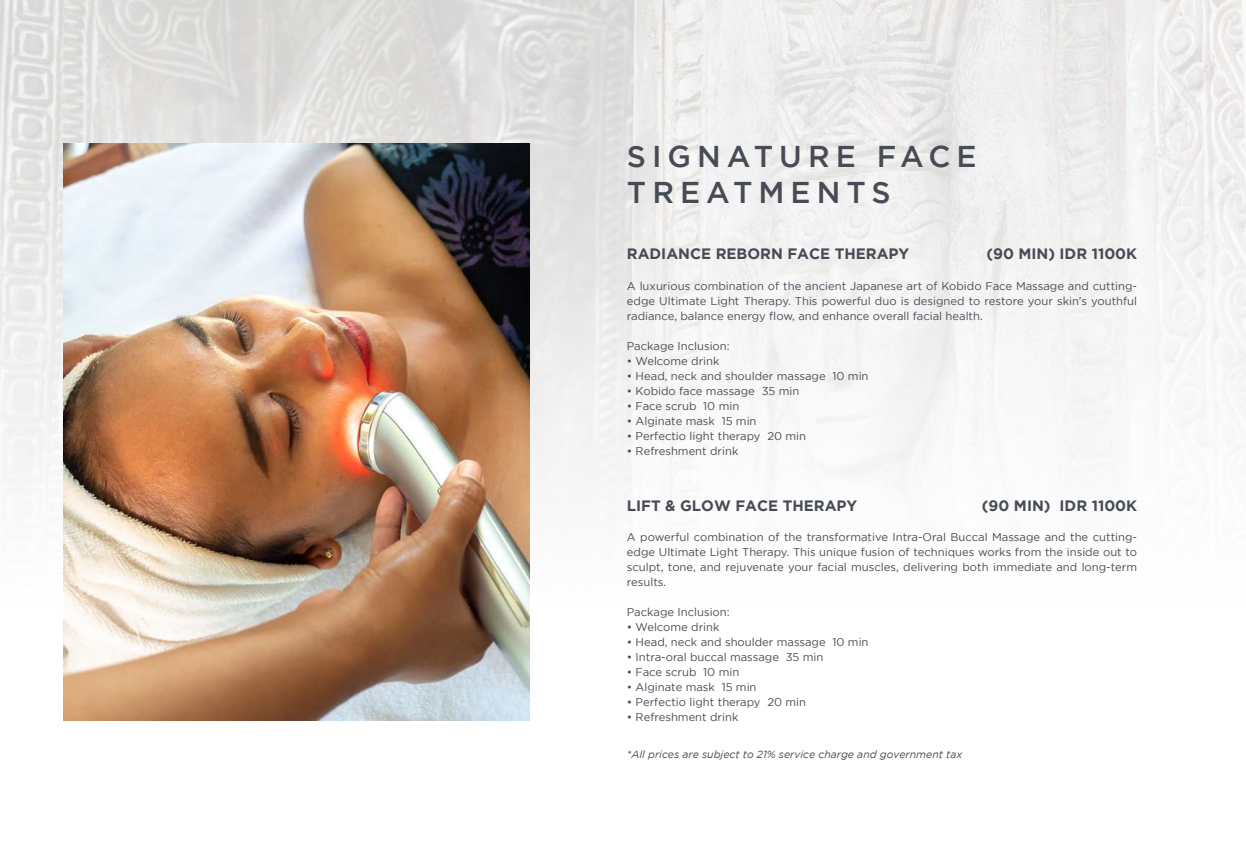
<style>
.page{position:relative;width:1246px;height:864px;background:#fff}
.page>*{position:absolute;margin:0;border:0;box-sizing:border-box;transform-origin:0 0}
.t1{font:500 30px/36px "Gotham";letter-spacing:.2em;color:#464b54}
.t2{font:700 15px "Gotham";color:#464b54}
.t3{font:11.25px/15px "Gotham";color:#464b54;text-align:justify}
.t4{font:italic 10.5px "Gotham";color:#464b54}
</style>
<div class="page">
<img style="left:0;top:0;width:1246px;height:721px">
<img style="left:64px;top:143px;width:465px;height:577px">
<h1 class="t1" style="left:627px;top:138px;width:351px">SIGNATURE FACE<br>TREATMENTS</h1>
<h2 class="t2" style="left:627px;top:245px;width:284px">RADIANCE REBORN FACE THERAPY</h2>
<h2 class="t2" style="left:986px;top:245px;width:152px">(90 MIN) IDR 1100K</h2>
<p class="t3" style="left:627px;top:278px;width:512px">A luxurious combination of the ancient Japanese art of Kobido Face Massage and cutting&shy;edge Ultimate Light Therapy. This powerful duo is designed to restore your skin’s youthful radiance, balance energy flow, and enhance overall facial health.</p>
<p class="t3" style="left:627px;top:338px;width:104px">Package Inclusion:</p>
<p class="t3" style="left:627px;top:353px;width:94px">• Welcome drink</p>
<p class="t3" style="left:627px;top:368px;width:243px">• Head, neck and shoulder massage 10 min</p>
<p class="t3" style="left:627px;top:383px;width:174px">• Kobido face massage 35 min</p>
<p class="t3" style="left:627px;top:398px;width:114px">• Face scrub 10 min</p>
<p class="t3" style="left:627px;top:413px;width:131px">• Alginate mask 15 min</p>
<p class="t3" style="left:627px;top:428px;width:181px">• Perfectio light therapy 20 min</p>
<p class="t3" style="left:627px;top:443px;width:113px">• Refreshment drink</p>
<h2 class="t2" style="left:627px;top:496px;width:232px">LIFT &amp; GLOW FACE THERAPY</h2>
<h2 class="t2" style="left:982px;top:496px;width:157px">(90 MIN) IDR 1100K</h2>
<p class="t3" style="left:627px;top:529px;width:512px">A powerful combination of the transformative Intra-Oral Buccal Massage and the cutting&shy;edge Ultimate Light Therapy. This unique fusion of techniques works from the inside out to sculpt, tone, and rejuvenate your facial muscles, delivering both immediate and long-term results.</p>
<p class="t3" style="left:627px;top:604px;width:104px">Package Inclusion:</p>
<p class="t3" style="left:627px;top:619px;width:94px">• Welcome drink</p>
<p class="t3" style="left:627px;top:634px;width:243px">• Head, neck and shoulder massage 10 min</p>
<p class="t3" style="left:627px;top:649px;width:198px">• Intra-oral buccal massage 35 min</p>
<p class="t3" style="left:627px;top:664px;width:114px">• Face scrub 10 min</p>
<p class="t3" style="left:627px;top:679px;width:131px">• Alginate mask 15 min</p>
<p class="t3" style="left:627px;top:694px;width:181px">• Perfectio light therapy 20 min</p>
<p class="t3" style="left:627px;top:709px;width:113px">• Refreshment drink</p>
<p class="t4" style="left:627px;top:747px;width:337px">*All prices are subject to 21% service charge and government tax</p>
</div>
